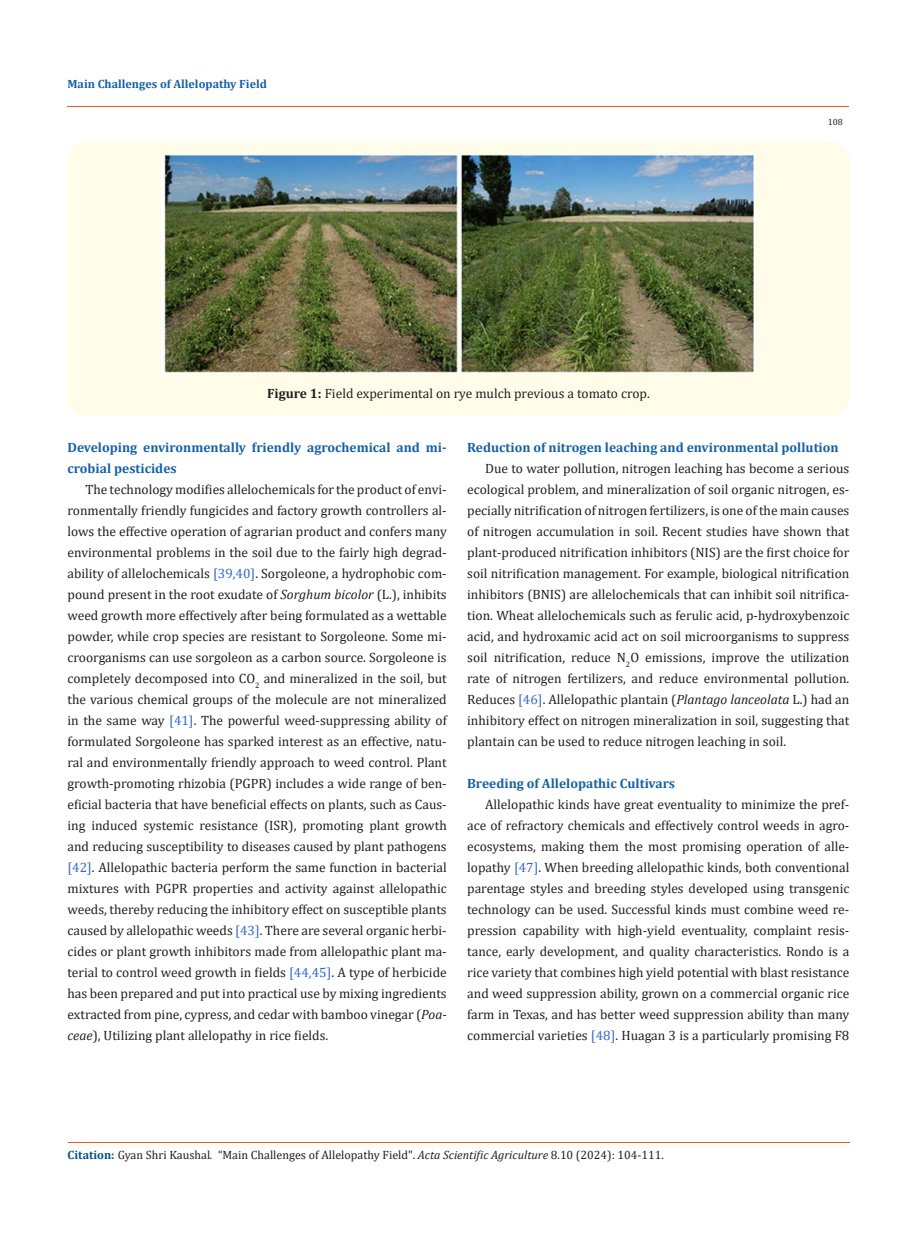
<style>
.page{position:relative;width:917px;height:1242px;background:#fff}
.page>*{position:absolute;margin:0;border:0;box-sizing:border-box;transform-origin:0 0}
.t1{font:13.5px/21px "Cambria";color:#231f20;text-align:justify}
.Heading_2{font:700 13.5px/21px "Cambria";color:#1560a6}
.t2{font:12px "Cambria";color:#231f20}
.t3{font:700 12px "Cambria";color:#1560a6}
.t4{font:9px "Cambria";color:#231f20}
.s1{font-weight:700}
.s2{color:#36c}
.s3{font-style:italic}
.s4{font-weight:700;color:#035089}
</style>
<div class="page">
<hr style="left:67px;top:107px;width:782px;height:1px;background:#e05d1a">
<div style="left:67px;top:142px;width:782px;height:274px;background:#fffde9;border-radius:18px"></div>
<img style="left:161px;top:155px;width:594px;height:219px">
<hr style="left:68px;top:1143px;width:781px;height:1px;background:#e05d1a">
<p class="t3" style="left:67px;top:76px;width:201px">Main Challenges of Allelopathy Field</p>
<p class="t1" style="left:267px;top:382px;width:384px"><span class="s1">Figure 1:</span> Field experimental on rye mulch previous a tomato crop.</p>
<p class="t4" style="left:827px;top:117px;width:16px">108</p>
<p class="Heading_2" style="left:67px;top:437px;width:381px">Developing environmentally friendly agrochemical and mi&shy;crobial pesticides</p>
<p class="t1" style="left:67px;top:479px;width:381px;text-indent:18px">The technology modifies allelochemicals for the product of envi&shy;ronmentally friendly fungicides and factory growth controllers al&shy;lows the effective operation of agrarian product and confers many environmental problems in the soil due to the fairly high degrad&shy;ability of allelochemicals <span class="s2">[39,40]</span>. Sorgoleone, a hydrophobic com&shy;pound present in the root exudate of <span class="s3">Sorghum bicolor</span> (L.), inhibits weed growth more effectively after being formulated as a wettable powder, while crop species are resistant to Sorgoleone. Some mi&shy;croorganisms can use sorgoleon as a carbon source. Sorgoleone is completely decomposed into CO<sub>2</sub> and mineralized in the soil, but the various chemical groups of the molecule are not mineralized in the same way <span class="s2">[41]</span>. The powerful weed-suppressing ability of formulated Sorgoleone has sparked interest as an effective, natu&shy;ral and environmentally friendly approach to weed control. Plant growth-promoting rhizobia (PGPR) includes a wide range of ben&shy;eficial bacteria that have beneficial effects on plants, such as Caus&shy;ing induced systemic resistance (ISR), promoting plant growth and reducing susceptibility to diseases caused by plant pathogens <span class="s2">[42]</span>. Allelopathic bacteria perform the same function in bacterial mixtures with PGPR properties and activity against allelopathic weeds, thereby reducing the inhibitory effect on susceptible plants caused by allelopathic weeds <span class="s2">[43]</span>. There are several organic herbi&shy;cides or plant growth inhibitors made from allelopathic plant ma&shy;terial to control weed growth in fields <span class="s2">[44,45]</span>. A type of herbicide has been prepared and put into practical use by mixing ingredients extracted from pine, cypress, and cedar with bamboo vinegar (<span class="s3">Poa&shy;ceae</span>), Utilizing plant allelopathy in rice fields.</p>
<p class="Heading_2" style="left:467px;top:437px;width:373px">Reduction of nitrogen leaching and environmental pollution</p>
<p class="t1" style="left:467px;top:458px;width:384px;text-indent:18px">Due to water pollution, nitrogen leaching has become a serious ecological problem, and mineralization of soil organic nitrogen, es&shy;pecially nitrification of nitrogen fertilizers, is one of the main causes of nitrogen accumulation in soil. Recent studies have shown that plant-produced nitrification inhibitors (NIS) are the first choice for soil nitrification management. For example, biological nitrification inhibitors (BNIS) are allelochemicals that can inhibit soil nitrifica&shy;tion. Wheat allelochemicals such as ferulic acid, p-hydroxybenzoic acid, and hydroxamic acid act on soil microorganisms to suppress soil nitrification, reduce N<sub>2</sub>O emissions, improve the utilization rate of nitrogen fertilizers, and reduce environmental pollution.<br>Reduces <span class="s2">[46]</span>. Allelopathic plantain (<span class="s3">Plantago lanceolata</span> L.) had an inhibitory effect on nitrogen mineralization in soil, suggesting that plantain can be used to reduce nitrogen leaching in soil.</p>
<p class="Heading_2" style="left:467px;top:773px;width:209px">Breeding of Allelopathic Cultivars</p>
<p class="t1" style="left:467px;top:794px;width:384px;text-indent:18px">Allelopathic kinds have great eventuality to minimize the pref&shy;ace of refractory chemicals and effectively control weeds in agro&shy;ecosystems, making them the most promising operation of alle&shy;lopathy <span class="s2">[47]</span>. When breeding allelopathic kinds, both conventional parentage styles and breeding styles developed using transgenic technology can be used. Successful kinds must combine weed re&shy;pression capability with high-yield eventuality, complaint resis&shy;tance, early development, and quality characteristics. Rondo is a rice variety that combines high yield potential with blast resistance and weed suppression ability, grown on a commercial organic rice farm in Texas, and has better weed suppression ability than many commercial varieties <span class="s2">[48]</span>. Huagan 3 is a particularly promising F8</p>
<p class="t2" style="left:68px;top:1147px;width:597px"><span class="s4">Citation:</span> Gyan Shri Kaushal<span class="s3">.</span> “Main Challenges of Allelopathy Field". <span class="s3">Acta Scientific Agriculture</span> 8.10 (2024): 104-111.</p>
</div>
